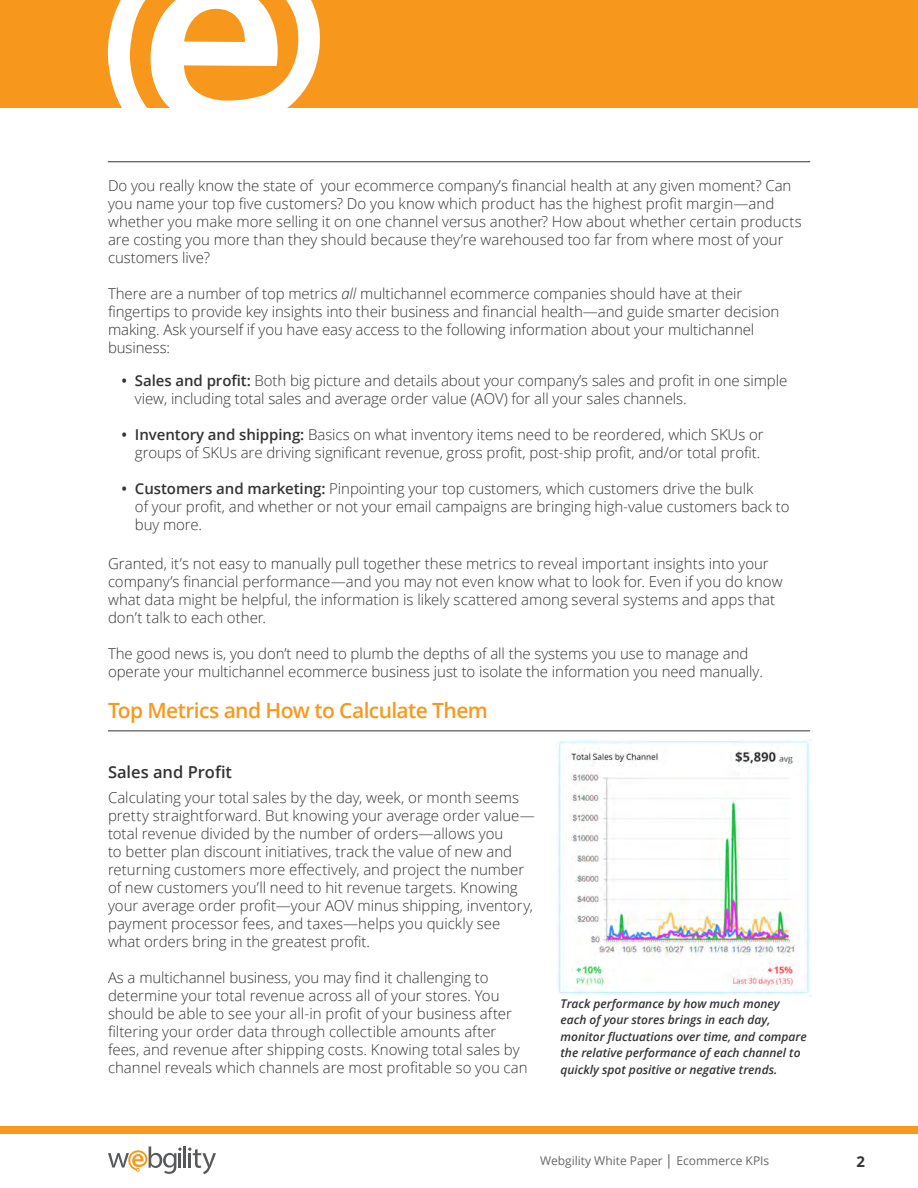
<style>
.page{position:relative;width:918px;height:1188px;background:#fff}
.page>*{position:absolute;margin:0;border:0;box-sizing:border-box;transform-origin:0 0}
.t1{font:600 21px "Open Sans";letter-spacing:-.03em;color:#f8991d}
.t2{font:600 16.5px "Open Sans";color:#333}
.Section_Text_PS{font:300 15px/18px "Open Sans";letter-spacing:-.005em;color:#333}
.t3{font:700 15px "Open Sans";color:#333}
.t4{font:italic 600 12px/16.5px "Open Sans";color:#333}
.t5{font:12px "Open Sans";color:#666}
.s1{font-style:italic}
.s2{font-weight:600}
.s3{font-family:"Arial";font-weight:700}
</style>
<div class="page">
<hr style="left:108px;top:731px;width:702px;height:1px;background:#333">
<div style="left:0;top:0;width:918px;height:108px;background:#f7981d"></div>
<svg style="left:107px;top:0;width:215px;height:108px"></svg>
<div style="left:0;top:1127px;width:918px;height:7px;background:#f8991d"></div>
<hr style="left:184px;top:1146px;width:2px;height:22px;background:#57585a">
<svg style="left:188px;top:1148px;width:28px;height:26px"></svg>
<svg style="left:108px;top:1146px;width:74px;height:28px"></svg>
<hr style="left:108px;top:162px;width:702px;height:1px;background:#333">
<img style="left:557px;top:740px;width:254px;height:257px">
<p class="Section_Text_PS" style="left:108px;top:177px;width:695px">Do you really know the state of your ecommerce company’s financial health at any given moment? Can you name your top five customers? Do you know which product has the highest profit margin—and whether you make more selling it on one channel versus another? How about whether certain products are costing you more than they should because they’re warehoused too far from where most of your customers live?</p>
<p class="Section_Text_PS" style="left:108px;top:285px;width:673px">There are a number of top metrics <span class="s1">all</span> multichannel ecommerce companies should have at their fingertips to provide key insights into their business and financial health—and guide smarter decision making. Ask yourself if you have easy access to the following information about your multichannel business:</p>
<p class="Section_Text_PS" style="left:135px;top:372px;width:654px;text-indent:-13px"><span class="s2">• Sales and profit:</span> Both big picture and details about your company’s sales and profit in one simple view, including total sales and average order value (AOV) for all your sales channels.</p>
<p class="Section_Text_PS" style="left:121px;top:426px;width:644px;text-align:right"><span class="s2">• Inventory and shipping:</span> Basics on what inventory items need to be reordered, which SKUs or groups of SKUs are driving significant revenue, gross profit, post-ship profit, and/or total profit.</p>
<p class="Section_Text_PS" style="left:135px;top:480px;width:656px;text-indent:-13px"><span class="s2">• Customers and marketing:</span> Pinpointing your top customers, which customers drive the bulk<br>of your profit, and whether or not your email campaigns are bringing high-value customers back to buy more.</p>
<p class="Section_Text_PS" style="left:108px;top:555px;width:676px">Granted, it’s not easy to manually pull together these metrics to reveal important insights into your company’s financial performance—and you may not even know what to look for. Even if you do know what data might be helpful, the information is likely scattered among several systems and apps that don’t talk to each other.</p>
<p class="Section_Text_PS" style="left:108px;top:645px;width:656px">The good news is, you don’t need to plumb the depths of all the systems you use to manage and operate your multichannel ecommerce business just to isolate the information you need manually.</p>
<p class="t1" style="left:108px;top:696px;width:382px">Top Metrics and How to Calculate Them</p>
<p class="t2" style="left:108px;top:761px;width:126px">Sales and Profit</p>
<p class="Section_Text_PS" style="left:108px;top:789px;width:428px">Calculating your total sales by the day, week, or month seems pretty straightforward. But knowing your average order value— total revenue divided by the number of orders—allows you<br>to better plan discount initiatives, track the value of new and returning customers more effectively, and project the number of new customers you’ll need to hit revenue targets. Knowing your average order profit—your AOV minus shipping, inventory, payment processor fees, and taxes—helps you quickly see what orders bring in the greatest profit.</p>
<p class="Section_Text_PS" style="left:108px;top:969px;width:421px">As a multichannel business, you may find it challenging to determine your total revenue across all of your stores. You should be able to see your all-in profit of your business after filtering your order data through collectible amounts after fees, and revenue after shipping costs. Knowing total sales by channel reveals which channels are most profitable so you can</p>
<p class="t4" style="left:561px;top:995px;width:248px">Track performance by how much money each of your stores brings in each day, monitor fluctuations over time, and compare the relative performance of each channel to quickly spot positive or negative trends.</p>
<p class="t5" style="left:540px;top:1152px;width:231px">Webgility White Paper <span class="s3">│</span> Ecommerce KPIs</p>
<p class="t3" style="left:857px;top:1151px;width:10px">2</p>
</div>
